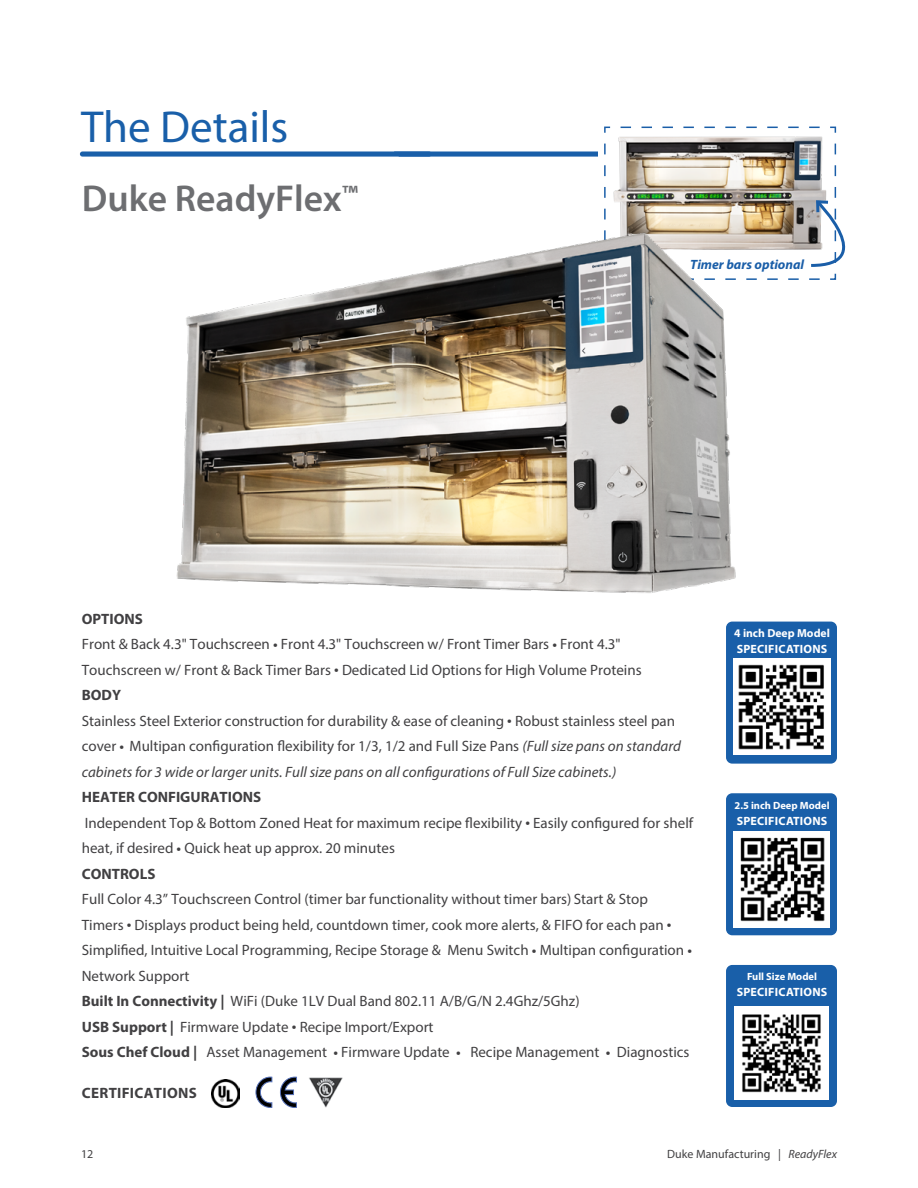
<style>
.page{position:relative;width:918px;height:1188px;background:#fff}
.page>*{position:absolute;margin:0;border:0;box-sizing:border-box;transform-origin:0 0}
.t1{font:45px "Myriad Pro";color:#195fa9}
.t2{font:600 37.5px "Myriad Pro";color:#6d6e71}
.t3{font:15px/25.5px "Myriad Pro";color:#414042}
.t4{font:700 15px "Myriad Pro";letter-spacing:.02em;color:#414042}
.t5{font:italic 700 13.5px "Myriad Pro";color:#1a5ea8}
.t6{font:700 12px "Myriad Pro";letter-spacing:.02em;color:#fff}
.t7{font:12px "Myriad Pro";color:#414042}
.t8{font:700 11.7px "Myriad Pro";color:#fff}
.t9{font:700 10.5px "Myriad Pro";color:#fff}
.s1{font-weight:700}
.s2{font-weight:700;font-size:27px}
.s3{font-style:italic}
</style>
<div class="page">
<div style="left:80px;top:151px;width:352px;height:6px;background:#195fa9;border-radius:3px"></div>
<svg style="left:280px;top:1077px;width:17px;height:31px"></svg>
<svg style="left:256px;top:1077px;width:16px;height:30px"></svg>
<img style="left:309px;top:1077px;width:34px;height:31px">
<img style="left:211px;top:1079px;width:29px;height:29px">
<img style="left:394px;top:126px;width:452px;height:154px">
<img style="left:176px;top:230px;width:562px;height:363px">
<div style="left:726px;top:793px;width:111px;height:142px;background:#195fa9;border-radius:6px"></div>
<img style="left:733px;top:831px;width:97px;height:96px">
<div style="left:726px;top:622px;width:111px;height:142px;background:#195fa9;border-radius:6px"></div>
<img style="left:733px;top:659px;width:98px;height:95px">
<div style="left:726px;top:965px;width:111px;height:142px;background:#195fa9;border-radius:6px"></div>
<img style="left:735px;top:1006px;width:93px;height:94px">
<h1 class="t1" style="left:81px;top:99px;width:209px">The Details</h1>
<h2 class="t2" style="left:82px;top:174px;width:278px">Duke ReadyFlex<sup>™</sup></h2>
<p class="t5" style="left:690px;top:256px;width:115px">Timer bars optional</p>
<p class="t3" style="left:82px;top:606px;width:601px"><span class="s1">OPTIONS<br></span>Front &amp; Back 4.3" Touchscreen <span class="s2">.</span> Front 4.3" Touchscreen w/ Front Timer Bars <span class="s2">.</span> Front 4.3" Touchscreen w/ Front &amp; Back Timer Bars <span class="s2">.</span> Dedicated Lid Options for High Volume Proteins <span class="s1">BODY<br></span>Stainless Steel Exterior construction for durability &amp; ease of cleaning <span class="s2">.</span> Robust stainless steel pan cover <span class="s2">.</span> Multipan configuration flexibility for 1/3, 1/2 and Full Size Pans <span class="s3">(Full size pans on standard cabinets for 3 wide or larger units. Full size pans on all configurations of Full Size cabinets.)</span></p>
<p class="t3" style="left:82px;top:784px;width:613px"><span class="s1">HEATER CONFIGURATIONS<br></span>Independent Top &amp; Bottom Zoned Heat for maximum recipe flexibility <span class="s2">.</span> Easily configured for shelf heat, if desired <span class="s2">.</span> Quick heat up approx. 20 minutes<br><span class="s1">CONTROLS</span></p>
<p class="t3" style="left:82px;top:886px;width:612px">Full Color 4.3” Touchscreen Control (timer bar functionality without timer bars) Start &amp; Stop Timers <span class="s2">.</span> Displays product being held, countdown timer, cook more alerts, &amp; FIFO for each pan <span class="s2">.<br></span>Simplified, Intuitive Local Programming, Recipe Storage &amp; Menu Switch <span class="s2">.</span> Multipan configuration <span class="s2">.<br></span>Network Support<br><span class="s1">Built In Connectivity |</span> WiFi (Duke 1LV Dual Band 802.11 A/B/G/N 2.4Ghz/5Ghz)<br><span class="s1">USB Support |</span> Firmware Update <span class="s2">.</span> Recipe Import/Export<br><span class="s1">Sous Chef Cloud |</span> Asset Management <span class="s2">.</span> Firmware Update <span class="s2">.</span> Recipe Management <span class="s2">.</span> Diagnostics</p>
<p class="t4" style="left:82px;top:1083px;width:116px">CERTIFICATIONS</p>
<p class="t8" style="left:734px;top:625px;width:97px">4 inch Deep Model</p>
<p class="t6" style="left:737px;top:641px;width:92px">SPECIFICATIONS</p>
<p class="t9" style="left:735px;top:798px;width:97px">2.5 inch Deep Model</p>
<p class="t6" style="left:737px;top:813px;width:92px">SPECIFICATIONS</p>
<p class="t9" style="left:747px;top:970px;width:72px">Full Size Model</p>
<p class="t6" style="left:737px;top:984px;width:92px">SPECIFICATIONS</p>
<p class="t7" style="left:81px;top:1146px;width:14px">12</p>
<p class="t7" style="left:667px;top:1146px;width:171px">Duke Manufacturing | <span class="s3">ReadyFlex</span></p>
</div>
